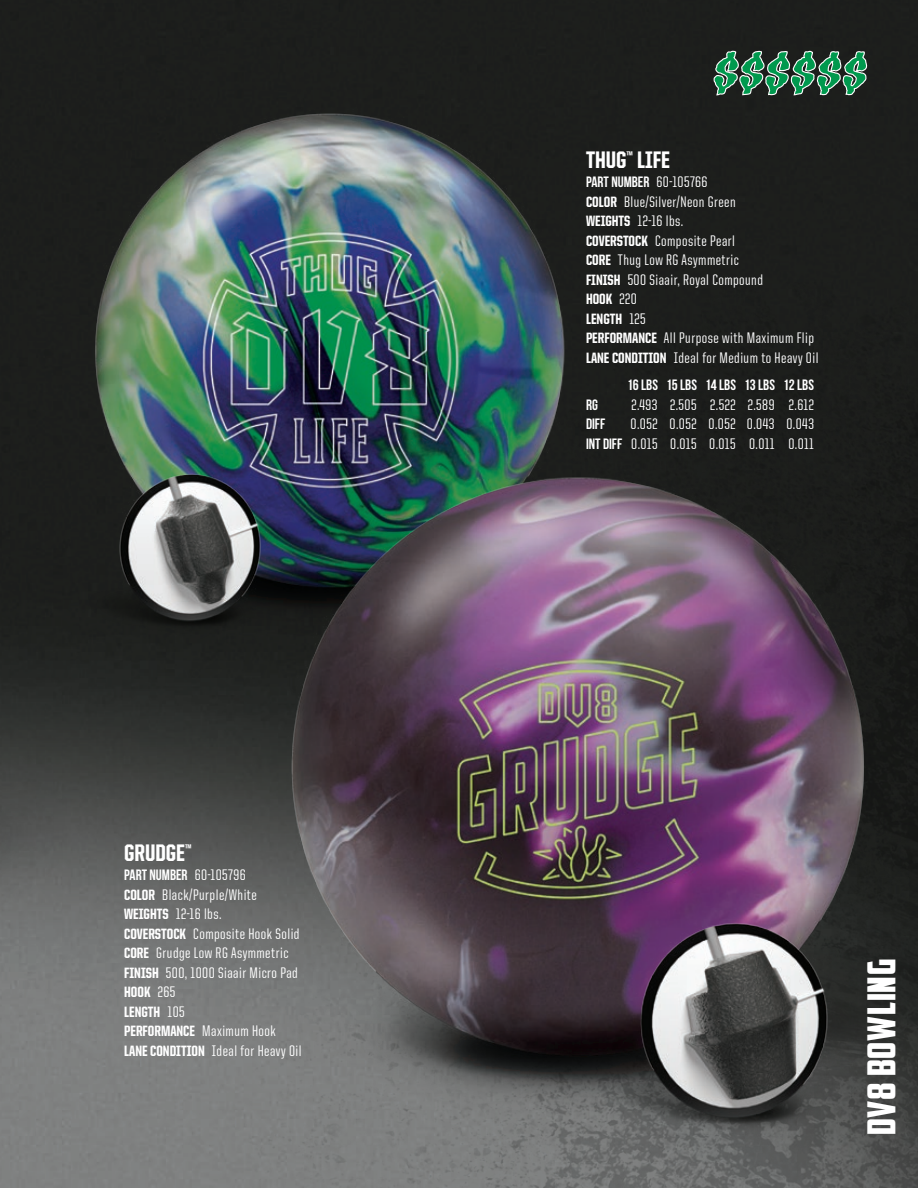
<style>
.page{position:relative;width:918px;height:1188px;background:#fff}
.page>*{position:absolute;margin:0;border:0;box-sizing:border-box;transform-origin:0 0}
.Color_Bar_heading-bd{font:39px "American Captain";letter-spacing:.02em;color:#fff}
.DV8_Ball_Chart_Body{font:800 24px "United Sans Cond";color:#fff}
.DV8_Ball_Chart_Body-2{font:500 15.3px "United Sans Cond";letter-spacing:.03em;color:#fff}
.Tech_Specs_-_2_-_PF{font:500 15.3px "United Sans Cond";letter-spacing:.03em;color:#fff}
.DV8_Ball_Chart_Body-3{font:800 15px "United Sans Cond";color:#fff}
.DV8_Ball_Chart_Body-4{font:15px "Bebas Neue";color:#fff}
.Tech_Specs_-_2_-_PF-2{font:15px "Bebas Neue";color:#fff}
.s1{font-family:"United Sans Cond";font-weight:500;font-size:15.3px}
.s2{font-weight:800;font-size:15px}
.s3{font-weight:500;font-size:15.3px}
.s4{font-family:"Bebas Neue";font-weight:400;font-size:15px}
</style>
<div class="page">
<img style="left:0;top:0;width:166px;height:1188px">
<div style="left:56px;top:0;width:862px;height:282px;background:#1d1e1c"></div>
<div style="left:667px;top:282px;width:251px;height:93px;background:#1c1d1c"></div>
<img style="left:0;top:703px;width:68px;height:379px">
<img style="left:0;top:29px;width:667px;height:674px">
<img style="left:166px;top:375px;width:752px;height:813px">
<img style="left:601px;top:890px;width:274px;height:274px">
<img style="left:85px;top:447px;width:210px;height:210px">
<svg style="left:713px;top:50px;width:154px;height:56px;background:#33644b"></svg>
<p class="DV8_Ball_Chart_Body" style="left:124px;top:840px;width:69px">GRUDGE<sup>™</sup></p>
<p class="DV8_Ball_Chart_Body-4" style="left:124px;top:867px;width:123px">PART NUMBER <span class="s1">60-105796</span></p>
<p class="DV8_Ball_Chart_Body-2" style="left:124px;top:887px;width:134px"><span class="s2">COLOR</span> Black/Purple/White</p>
<p class="DV8_Ball_Chart_Body-2" style="left:124px;top:906px;width:99px"><span class="s2">WEIGHTS</span> 12-16 lbs.</p>
<p class="DV8_Ball_Chart_Body-2" style="left:124px;top:926px;width:177px"><span class="s2">COVERSTOCK</span> Composite Hook Solid</p>
<p class="DV8_Ball_Chart_Body-2" style="left:124px;top:945px;width:166px"><span class="s2">CORE</span> Grudge Low RG Asymmetric</p>
<p class="DV8_Ball_Chart_Body-2" style="left:124px;top:965px;width:175px"><span class="s2">FINISH</span> 500, 1000 Siaair Micro Pad</p>
<p class="DV8_Ball_Chart_Body-3" style="left:124px;top:984px;width:53px">HOOK <span class="s3">265</span></p>
<p class="DV8_Ball_Chart_Body-3" style="left:124px;top:1004px;width:62px">LENGTH <span class="s3">105</span></p>
<p class="DV8_Ball_Chart_Body-3" style="left:124px;top:1023px;width:153px">PERFORMANCE <span class="s3">Maximum Hook</span></p>
<p class="DV8_Ball_Chart_Body-2" style="left:124px;top:1043px;width:179px"><span class="s2">LANE CONDITION</span> Ideal for Heavy Oil</p>
<p class="DV8_Ball_Chart_Body" style="left:586px;top:147px;width:86px">THUG<sup>™</sup> LIFE</p>
<p class="DV8_Ball_Chart_Body-4" style="left:586px;top:174px;width:123px">PART NUMBER <span class="s1">60-105766</span></p>
<p class="DV8_Ball_Chart_Body-2" style="left:586px;top:194px;width:151px"><span class="s2">COLOR</span> Blue/Silver/Neon Green</p>
<p class="DV8_Ball_Chart_Body-2" style="left:586px;top:213px;width:99px"><span class="s2">WEIGHTS</span> 12-16 lbs.</p>
<p class="DV8_Ball_Chart_Body-2" style="left:586px;top:233px;width:151px"><span class="s2">COVERSTOCK</span> Composite Pearl</p>
<p class="DV8_Ball_Chart_Body-2" style="left:586px;top:252px;width:154px"><span class="s2">CORE</span> Thug Low RG Asymmetric</p>
<p class="DV8_Ball_Chart_Body-2" style="left:586px;top:272px;width:178px"><span class="s2">FINISH</span> 500 Siaair, Royal Compound</p>
<p class="DV8_Ball_Chart_Body-3" style="left:586px;top:291px;width:52px">HOOK <span class="s3">220</span></p>
<p class="DV8_Ball_Chart_Body-3" style="left:586px;top:311px;width:61px">LENGTH <span class="s3">125</span></p>
<p class="DV8_Ball_Chart_Body-2" style="left:586px;top:330px;width:229px"><span class="s2">PERFORMANCE</span> All Purpose with Maximum Flip</p>
<p class="DV8_Ball_Chart_Body-2" style="left:586px;top:350px;width:234px"><span class="s2">LANE CONDITION</span> Ideal for Medium to Heavy Oil</p>
<p class="Tech_Specs_-_2_-_PF-2" style="left:627px;top:377px;width:189px">16 LBS 15 LBS 14 LBS 13 LBS 12 LBS</p>
<p class="Tech_Specs_-_2_-_PF-2" style="left:586px;top:396px;width:13px">RG</p>
<p class="Tech_Specs_-_2_-_PF" style="left:631px;top:397px;width:184px">2.493 2.505 2.522 2.589 2.612</p>
<p class="Tech_Specs_-_2_-_PF-2" style="left:586px;top:416px;width:21px">DIFF</p>
<p class="Tech_Specs_-_2_-_PF" style="left:631px;top:416px;width:185px">0.052 0.052 0.052 0.043 0.043</p>
<p class="Tech_Specs_-_2_-_PF" style="left:586px;top:436px;width:229px"><span class="s4">INT DIFF</span> 0.015 0.015 0.015 0.011 0.011</p>
<p class="Color_Bar_heading-bd" style="left:858px;top:1135px;width:178px;rotate:-90deg">DV8 BOWLING</p>
</div>
